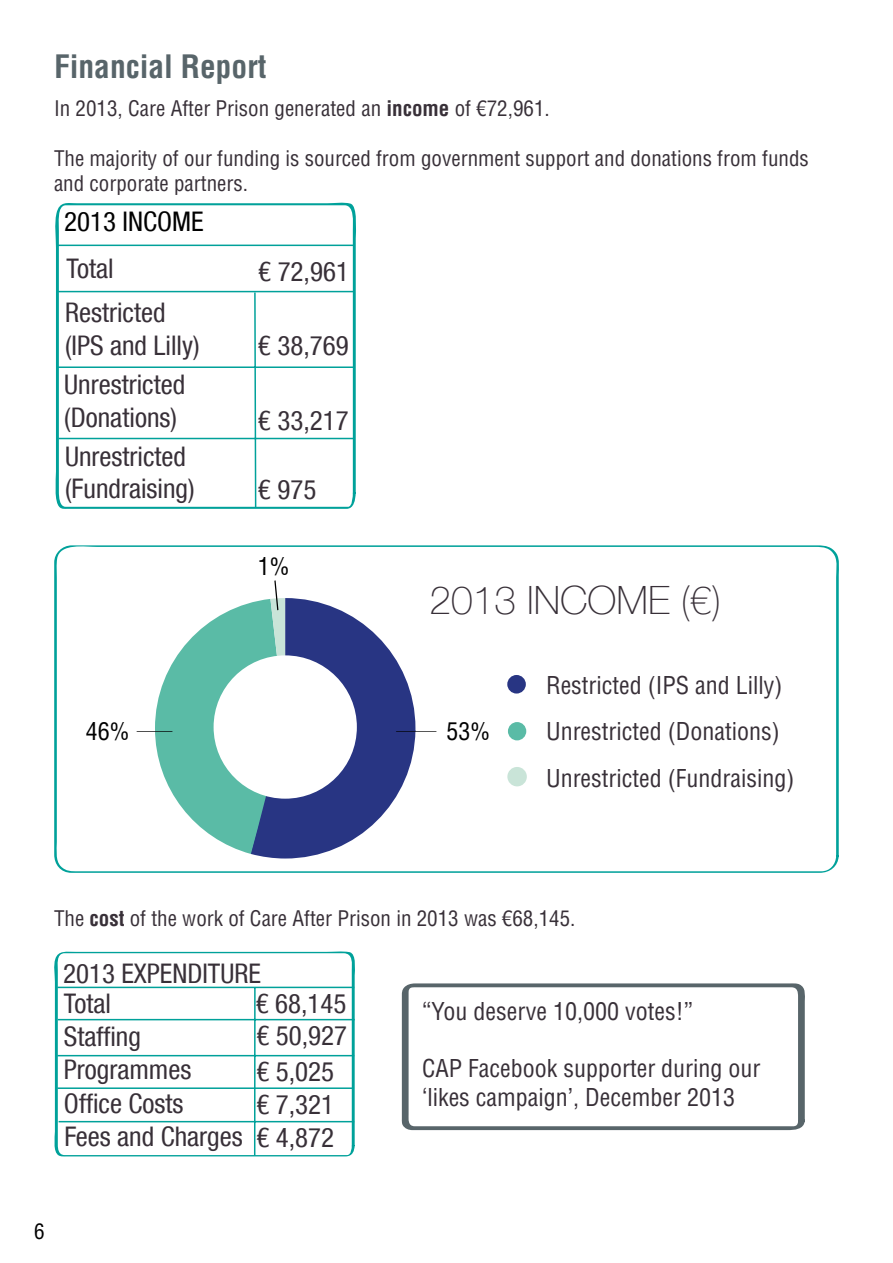
<style>
.page{position:relative;width:893px;height:1263px;background:#fff}
.page>*{position:absolute;margin:0;border:0;box-sizing:border-box;transform-origin:0 0}
.t1{font:100 39px "Helvetica Neue LT Com";color:#383038}
.t2{font:700 condensed 31.5px "Helvetica LT Std";color:#58656a}
.t3{font:condensed 27px/32.4px "Helvetica Neue LT Com";color:#383038}
.t4{font:condensed 27px "Helvetica Neue LT Com";color:#000}
.t5{font:condensed 24px/46.3px "Helvetica LT Std";color:#383038}
.t6{font:condensed 24px "Helvetica LT Std";color:#000}
.t7{font:condensed 21px/25.2px "Helvetica LT Std";color:#383038}
.t8{font:condensed 21px "Helvetica LT Std";color:#000}
.s1{font-weight:700}
</style>
<div class="page">
<svg style="left:55px;top:202px;width:301px;height:295px"></svg>
<svg style="left:56px;top:244px;width:300px;height:265px"></svg>
<svg style="left:54px;top:951px;width:301px;height:206px"></svg>
<hr style="left:57px;top:987px;width:297px;height:1px;background:#00a19a">
<hr style="left:254px;top:987px;width:2px;height:168px;background:#00a19a">
<hr style="left:58px;top:1019px;width:297px;height:1px;background:#00a19a">
<hr style="left:57px;top:1055px;width:297px;height:1px;background:#00a19a">
<hr style="left:59px;top:1121px;width:295px;height:1px;background:#00a19a">
<hr style="left:57px;top:1087px;width:296px;height:2px;background:#00a19a">
<svg style="left:402px;top:983px;width:403px;height:147px"></svg>
<svg style="left:54px;top:545px;width:785px;height:328px"></svg>
<svg style="left:136px;top:580px;width:301px;height:278px"></svg>
<div style="left:507px;top:675px;width:19px;height:18px;background:#283583;border-radius:50%"></div>
<div style="left:508px;top:722px;width:18px;height:18px;background:#5abba6;border-radius:50%"></div>
<div style="left:507px;top:767px;width:20px;height:19px;background:#c9e4d8;border-radius:50%"></div>
<p class="t2" style="left:54px;top:47px;width:214px">Financial Report</p>
<p class="t7" style="left:54px;top:95px;width:497px">In 2013, Care After Prison generated an <span class="s1">income</span> of €72,961.</p>
<p class="t7" style="left:54px;top:146px;width:756px">The majority of our funding is sourced from government support and donations from funds and corporate partners.</p>
<p class="t4" style="left:64px;top:206px;width:141px">2013 INCOME</p>
<p class="t3" style="left:67px;top:252px;width:48px">Total</p>
<p class="t3" style="left:65px;top:296px;width:136px">Restricted (IPS and Lilly)</p>
<p class="t3" style="left:64px;top:368px;width:122px">Unrestricted (Donations)</p>
<p class="t3" style="left:65px;top:440px;width:131px">Unrestricted (Fundraising)</p>
<p class="t3" style="left:258px;top:255px;width:92px">€ 72,961</p>
<p class="t3" style="left:258px;top:329px;width:92px">€ 38,769</p>
<p class="t3" style="left:258px;top:404px;width:92px">€ 33,217</p>
<p class="t3" style="left:258px;top:473px;width:60px">€ 975</p>
<p class="t6" style="left:258px;top:551px;width:33px">1%</p>
<h1 class="t1" style="left:429px;top:577px;width:293px">2013 INCOME (€)</h1>
<p class="t6" style="left:86px;top:716px;width:45px">46%</p>
<p class="t6" style="left:446px;top:716px;width:45px">53%</p>
<p class="t5" style="left:546px;top:662px;width:250px">Restricted (IPS and Lilly)<br>Unrestricted (Donations)<br>Unrestricted (Fundraising)</p>
<p class="t7" style="left:54px;top:906px;width:523px">The <span class="s1">cost</span> of the work of Care After Prison in 2013 was €68,145.</p>
<p class="t3" style="left:63px;top:957px;width:199px">2013 EXPENDITURE</p>
<p class="t3" style="left:64px;top:987px;width:48px">Total</p>
<p class="t3" style="left:256px;top:987px;width:92px">€ 68,145</p>
<p class="t3" style="left:64px;top:1020px;width:78px">Staffing</p>
<p class="t3" style="left:256px;top:1019px;width:92px">€ 50,927</p>
<p class="t3" style="left:64px;top:1052px;width:129px;line-height:33.9px">Programmes<br>Office Costs</p>
<p class="t3" style="left:256px;top:1054px;width:79px;line-height:33px">€ 5,025 € 7,321</p>
<p class="t3" style="left:65px;top:1120px;width:180px">Fees and Charges</p>
<p class="t3" style="left:256px;top:1121px;width:79px">€ 4,872</p>
<p class="t5" style="left:422px;top:988px;width:273px">“You deserve 10,000 votes!”</p>
<p class="t5" style="left:422px;top:1054px;width:340px;line-height:28.8px">CAP Facebook supporter during our ‘likes campaign’, December 2013</p>
<p class="t8" style="left:34px;top:1218px;width:12px">6</p>
</div>
